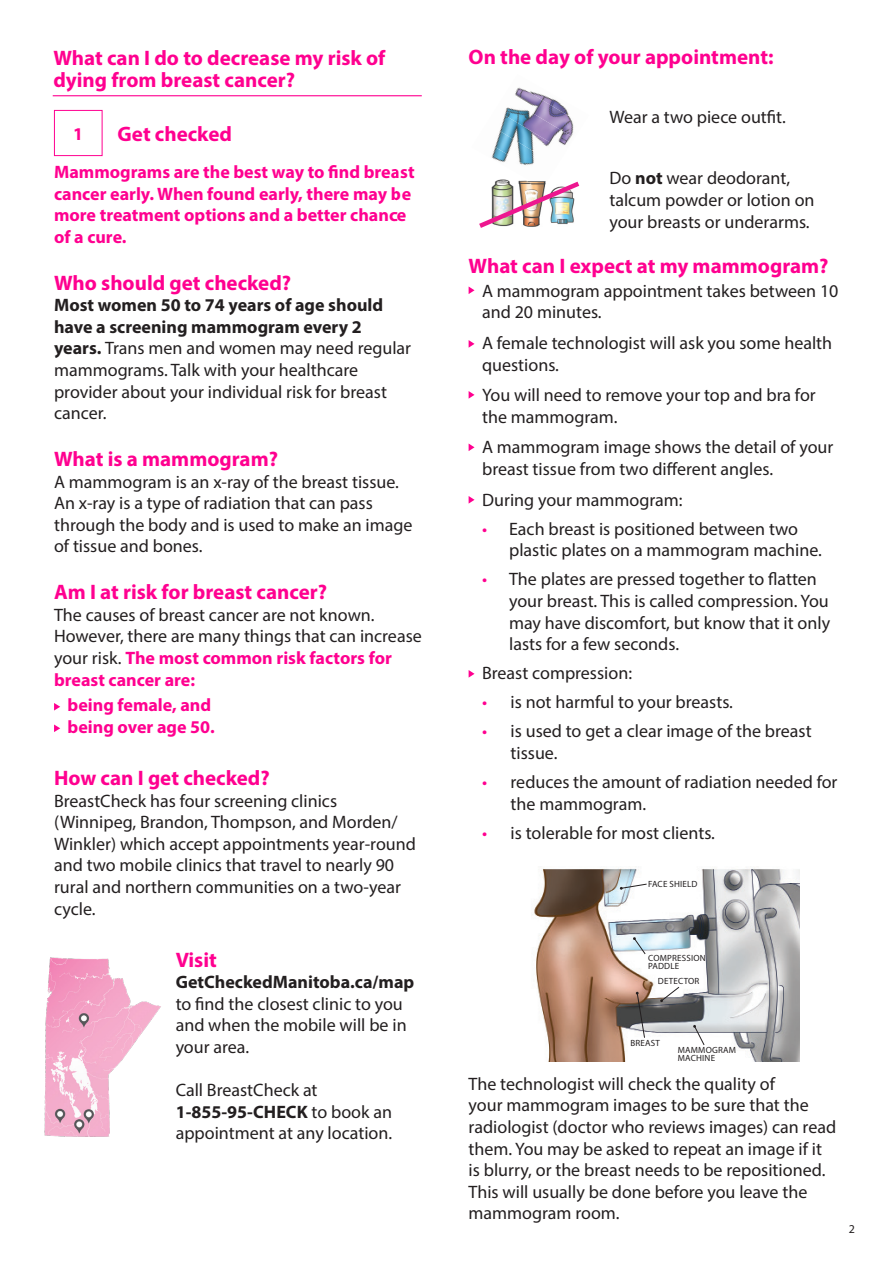
<style>
.page{position:relative;width:893px;height:1263px;background:#fff}
.page>*{position:absolute;margin:0;border:0;box-sizing:border-box;transform-origin:0 0}
.t1{font:700 21px/22.2px "Myriad Pro";color:#ff0090}
.t2{font:18px/21.6px "Myriad Pro";color:#231f20}
.t3{font:700 18px/21.6px "Myriad Pro";color:#ff0090}
.t4{font:12px "Myriad Pro";color:#231f20}
.t5{font:9px/7.8px "Myriad Pro";letter-spacing:.02em;color:#231f20}
.s1{font-weight:700}
.s2{font-weight:700;color:#ff0090}
.s3{color:#ff0090}
</style>
<div class="page">
<hr style="left:53px;top:95px;width:369px;height:1px;background:#ff0090">
<div style="left:54px;top:110px;width:48px;height:46px;border:1px solid #ff0090"></div>
<img style="left:515px;top:87px;width:31px;height:9px">
<img style="left:506px;top:96px;width:68px;height:47px">
<img style="left:502px;top:109px;width:64px;height:36px">
<img style="left:498px;top:123px;width:59px;height:22px">
<img style="left:497px;top:137px;width:52px;height:2px">
<img style="left:493px;top:139px;width:57px;height:14px">
<img style="left:491px;top:153px;width:43px;height:12px">
<img style="left:479px;top:179px;width:101px;height:49px">
<img style="left:532px;top:868px;width:267px;height:193px">
<svg style="left:620px;top:883px;width:27px;height:7px"></svg>
<svg style="left:633px;top:937px;width:13px;height:18px"></svg>
<svg style="left:660px;top:986px;width:20px;height:16px"></svg>
<svg style="left:636px;top:992px;width:9px;height:46px"></svg>
<svg style="left:693px;top:1025px;width:12px;height:21px"></svg>
<svg style="left:54px;top:703px;width:6px;height:7px"></svg>
<svg style="left:54px;top:724px;width:6px;height:8px"></svg>
<svg style="left:469px;top:286px;width:6px;height:8px"></svg>
<svg style="left:469px;top:340px;width:6px;height:8px"></svg>
<svg style="left:469px;top:391px;width:6px;height:8px"></svg>
<svg style="left:469px;top:444px;width:6px;height:7px"></svg>
<svg style="left:469px;top:496px;width:6px;height:8px"></svg>
<svg style="left:469px;top:670px;width:6px;height:8px"></svg>
<img style="left:44px;top:957px;width:117px;height:180px">
<p class="t1" style="left:53px;top:46px;width:334px">What can I do to decrease my risk of dying from breast cancer?</p>
<p class="t1" style="left:117px;top:122px;width:116px">Get checked</p>
<p class="t3" style="left:54px;top:160px;width:362px">Mammograms are the best way to find breast cancer early. When found early, there may be more treatment options and a better chance of a cure.</p>
<p class="t1" style="left:54px;top:271px;width:239px">Who should get checked?</p>
<p class="t2" style="left:54px;top:294px;width:359px"><span class="s1">Most women 50 to 74 years of age should have a screening mammogram every 2 years.</span> Trans men and women may need regular mammograms. Talk with your healthcare provider about your individual risk for breast cancer.</p>
<p class="t1" style="left:54px;top:447px;width:226px">What is a mammogram?</p>
<p class="t2" style="left:54px;top:470px;width:360px">A mammogram is an x-ray of the breast tissue.<br>An x-ray is a type of radiation that can pass through the body and is used to make an image of tissue and bones.</p>
<p class="t1" style="left:54px;top:580px;width:275px">Am I at risk for breast cancer?</p>
<p class="t2" style="left:54px;top:604px;width:369px">The causes of breast cancer are not known.<br>However, there are many things that can increase your risk. <span class="s2">The most common risk factors for breast cancer are:</span></p>
<p class="t3" style="left:68px;top:694px;width:145px">being female, and</p>
<p class="t3" style="left:68px;top:716px;width:149px">being over age 50.</p>
<p class="t1" style="left:54px;top:766px;width:217px">How can I get checked?</p>
<p class="t2" style="left:54px;top:789px;width:363px">BreastCheck has four screening clinics (Winnipeg, Brandon, Thompson, and Morden/ Winkler) which accept appointments year-round and two mobile clinics that travel to nearly 90 rural and northern communities on a two-year cycle.</p>
<p class="t1" style="left:176px;top:948px;width:43px">Visit</p>
<p class="t2" style="left:176px;top:971px;width:240px"><span class="s1">GetCheckedManitoba.ca/map </span>to find the closest clinic to you and when the mobile will be in your area.</p>
<p class="t2" style="left:176px;top:1079px;width:218px">Call BreastCheck at<br><span class="s1">1-855-95-CHECK</span> to book an appointment at any location.</p>
<p class="t3" style="left:73px;top:122px;width:11px">1</p>
<p class="t1" style="left:469px;top:45px;width:306px">On the day of your appointment:</p>
<p class="t2" style="left:609px;top:106px;width:178px">Wear a two piece outfit.</p>
<p class="t2" style="left:609px;top:167px;width:207px">Do <span class="s1">not</span> wear deodorant, talcum powder or lotion on your breasts or underarms.</p>
<p class="t1" style="left:469px;top:254px;width:361px">What can I expect at my mammogram?</p>
<p class="t2" style="left:482px;top:280px;width:358px">A mammogram appointment takes between 10 and 20 minutes.</p>
<p class="t2" style="left:482px;top:332px;width:352px">A female technologist will ask you some health questions.</p>
<p class="t2" style="left:482px;top:384px;width:335px">You will need to remove your top and bra for the mammogram.</p>
<p class="t2" style="left:482px;top:436px;width:353px">A mammogram image shows the detail of your breast tissue from two different angles.</p>
<p class="t2" style="left:482px;top:488px;width:202px">During your mammogram:</p>
<p class="t2" style="left:509px;top:517px;width:314px;text-indent:-27px"><span class="s3">•</span> Each breast is positioned between two plastic plates on a mammogram machine.</p>
<p class="t2" style="left:509px;top:568px;width:323px;text-indent:-27px"><span class="s3">•</span> The plates are pressed together to flatten your breast. This is called compression. You may have discomfort, but know that it only lasts for a few seconds.</p>
<p class="t2" style="left:482px;top:662px;width:151px">Breast compression:</p>
<p class="t2" style="left:482px;top:691px;width:252px"><span class="s3">•</span> is not harmful to your breasts.</p>
<p class="t2" style="left:511px;top:720px;width:303px;text-indent:-28px"><span class="s3">•</span> is used to get a clear image of the breast tissue.</p>
<p class="t2" style="left:511px;top:771px;width:328px;text-indent:-28px"><span class="s3">•</span> reduces the amount of radiation needed for the mammogram.</p>
<p class="t2" style="left:482px;top:822px;width:234px"><span class="s3">•</span> is tolerable for most clients.</p>
<p class="t5" style="left:648px;top:880px;width:51px">FACE SHIELD</p>
<p class="t5" style="left:648px;top:954px;width:59px">COMPRESSION<br>PADDLE</p>
<p class="t5" style="left:658px;top:977px;width:43px">DETECTOR</p>
<p class="t5" style="left:630px;top:1039px;width:31px">BREAST</p>
<p class="t5" style="left:678px;top:1046px;width:60px">MAMMOGRAM<br>MACHINE</p>
<p class="t2" style="left:469px;top:1073px;width:369px">The technologist will check the quality of<br>your mammogram images to be sure that the radiologist (doctor who reviews images) can read them. You may be asked to repeat an image if it is blurry, or the breast needs to be repositioned.<br>This will usually be done before you leave the mammogram room.</p>
<p class="t4" style="left:849px;top:1221px;width:8px">2</p>
</div>
